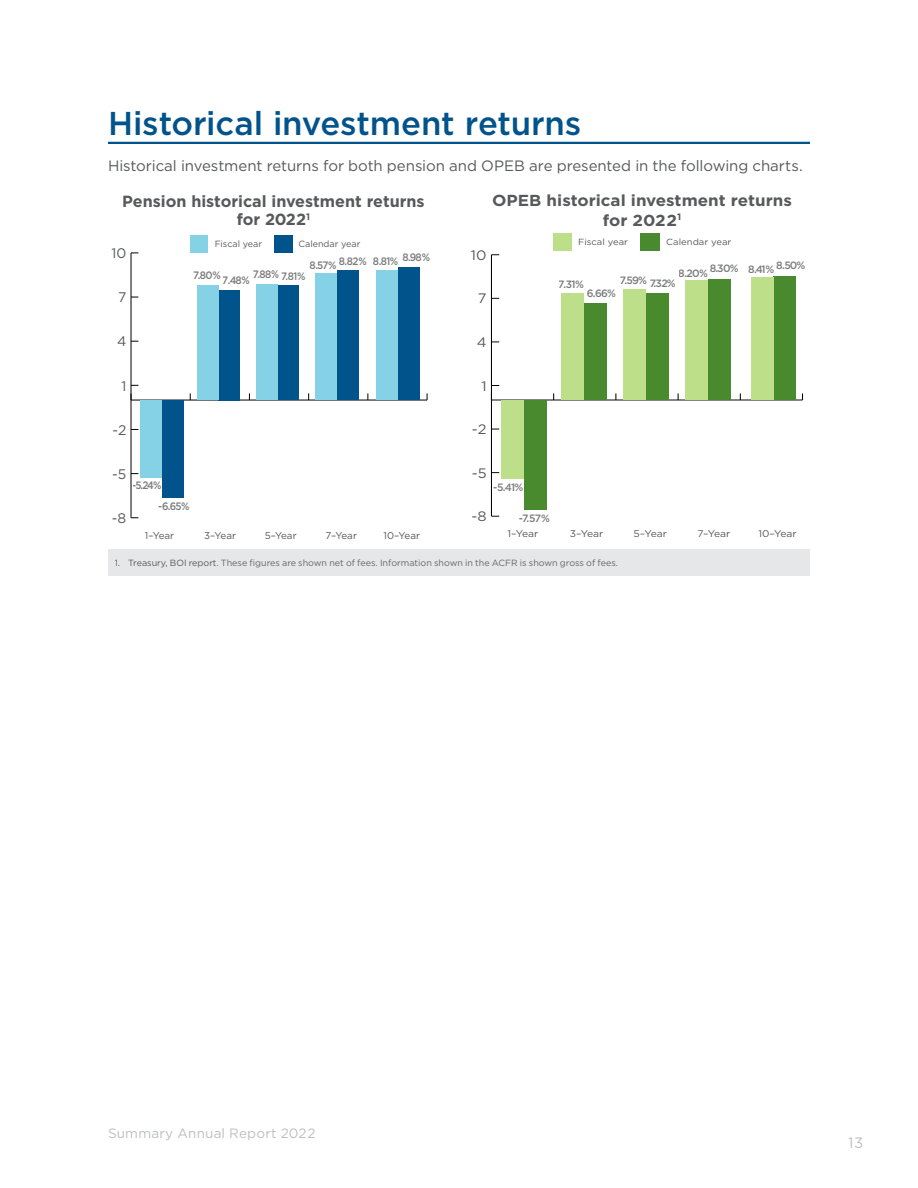
<style>
.page{position:relative;width:918px;height:1188px;background:#fff}
.page>*{position:absolute;margin:0;border:0;box-sizing:border-box;transform-origin:0 0}
.t1{font:500 33px "Gotham";letter-spacing:-.005em;color:#00538b}
.t2{font:700 16.2px/18px "Gotham";color:#58595b;text-align:center}
.t3{font:700 15.9px/19px "Gotham";color:#58595b;text-align:center;scale:1.06 1}
.t4{font:15px "Gotham";letter-spacing:-.005em;color:#58595b}
.t5{font:15px "Gotham";color:#919396}
.t6{font:13.95px "Gotham";color:#58595b}
.t7{font:13.65px "Gotham";color:#58595b;scale:1.06 1}
.t8{font:13.5px "Gotham";letter-spacing:.015em;color:#919396}
.t9{font:500 10.8px "Gotham";letter-spacing:-.075em;color:#58595b;scale:.92 1}
.t10{font:500 10.65px "Gotham";letter-spacing:-.075em;color:#58595b}
.t11{font:9.9px "Gotham";color:#58595b}
.t12{font:9.75px "Gotham";color:#58595b;scale:1.06 1}
.t13{font:9px "Gotham";color:#666}
.t14{font:9px "Gotham";color:#58595b}
.t15{font:8.85px "Gotham";color:#58595b;scale:1.06 1}
.s1{font-size:11.1px}
.s2{color:#58595b}
</style>
<div class="page">
<hr style="left:108px;top:142px;width:702px;height:2px;background:#00538b">
<div style="left:108px;top:549px;width:702px;height:27px;background:#e6e7e8"></div>
<hr style="left:491px;top:400px;width:312px;height:1px;background:#000">
<hr style="left:491px;top:255px;width:1px;height:261px;background:#000">
<div style="left:524px;top:400px;width:23px;height:110px;background:#488a2d"></div>
<div style="left:584px;top:303px;width:22px;height:97px;background:#488a2d"></div>
<div style="left:646px;top:294px;width:22px;height:106px;background:#488a2d"></div>
<div style="left:708px;top:279px;width:22px;height:121px;background:#488a2d"></div>
<div style="left:774px;top:277px;width:22px;height:123px;background:#488a2d"></div>
<div style="left:502px;top:400px;width:22px;height:79px;background:#bedf89"></div>
<div style="left:561px;top:294px;width:23px;height:106px;background:#bedf89"></div>
<div style="left:623px;top:290px;width:23px;height:110px;background:#bedf89"></div>
<div style="left:685px;top:281px;width:23px;height:119px;background:#bedf89"></div>
<div style="left:751px;top:278px;width:23px;height:122px;background:#bedf89"></div>
<div style="left:641px;top:233px;width:19px;height:18px;background:#488a2d"></div>
<div style="left:553px;top:233px;width:19px;height:18px;background:#bedf89"></div>
<hr style="left:131px;top:400px;width:296px;height:1px;background:#000">
<hr style="left:131px;top:253px;width:1px;height:265px;background:#000">
<div style="left:162px;top:400px;width:22px;height:98px;background:#00538b"></div>
<div style="left:219px;top:290px;width:21px;height:111px;background:#00538b"></div>
<div style="left:277px;top:285px;width:22px;height:115px;background:#00538b"></div>
<div style="left:337px;top:270px;width:21px;height:130px;background:#00538b"></div>
<div style="left:398px;top:268px;width:21px;height:132px;background:#00538b"></div>
<div style="left:141px;top:400px;width:21px;height:77px;background:#85d1e6"></div>
<div style="left:197px;top:285px;width:22px;height:115px;background:#85d1e6"></div>
<div style="left:256px;top:284px;width:21px;height:116px;background:#85d1e6"></div>
<div style="left:316px;top:274px;width:21px;height:126px;background:#85d1e6"></div>
<div style="left:377px;top:270px;width:21px;height:130px;background:#85d1e6"></div>
<div style="left:274px;top:235px;width:18px;height:18px;background:#00538b"></div>
<div style="left:190px;top:235px;width:18px;height:18px;background:#85d1e6"></div>
<h1 class="t1" style="left:108px;top:105px;width:475px">Historical investment returns</h1>
<h3 class="t4" style="left:108px;top:157px;width:696px">Historical investment returns for both pension and OPEB are presented in the following charts.</h3>
<h2 class="t2" style="left:122px;top:192px;width:304px">Pension historical investment returns for 2022<sup>1</sup></h2>
<p class="t14" style="left:215px;top:239px;width:49px">Fiscal year</p>
<p class="t14" style="left:299px;top:239px;width:63px">Calendar year</p>
<h3 class="t6" style="left:111px;top:245px;width:16px">10</h3>
<p class="t9" style="left:309px;top:255px;width:133px">8.57% 8.82% 8.81% 8.98%</p>
<p class="t9" style="left:252px;top:270px;width:59px">7.88<span class="s1">%</span> 7.81%</p>
<p class="t9" style="left:193px;top:269px;width:32px">7.80%</p>
<p class="t9" style="left:223px;top:274px;width:31px">7.48%</p>
<h3 class="t6" style="left:118px;top:290px;width:10px">7</h3>
<h3 class="t3" style="left:492px;top:191px;width:284px">OPEB historical investment returns for 2022<sup>1</sup></h3>
<p class="t15" style="left:578px;top:237px;width:49px">Fiscal year</p>
<p class="t15" style="left:666px;top:237px;width:63px">Calendar year</p>
<h3 class="t7" style="left:471px;top:247px;width:16px">10</h3>
<h3 class="t7" style="left:478px;top:291px;width:10px">7</h3>
<p class="t10" style="left:679px;top:265px;width:61px">8.20% 8.30%</p>
<p class="t10" style="left:619px;top:276px;width:58px">7.59% 7.32%</p>
<p class="t10" style="left:559px;top:278px;width:27px">7.31%</p>
<p class="t10" style="left:587px;top:288px;width:31px">6.66%</p>
<p class="t10" style="left:748px;top:261px;width:59px">8.41% 8.50%</p>
<h3 class="t6" style="left:117px;top:334px;width:11px">4</h3>
<h3 class="t7" style="left:477px;top:335px;width:11px">4</h3>
<h3 class="t6" style="left:121px;top:378px;width:6px">1</h3>
<h3 class="t7" style="left:481px;top:378px;width:6px">1</h3>
<h3 class="t6" style="left:112px;top:422px;width:15px">-2</h3>
<h3 class="t7" style="left:472px;top:422px;width:15px">-2</h3>
<h3 class="t6" style="left:112px;top:466px;width:16px">-5</h3>
<h3 class="t7" style="left:472px;top:465px;width:16px">-5</h3>
<p class="t9" style="left:133px;top:479px;width:33px">-5.24%</p>
<p class="t10" style="left:493px;top:481px;width:32px">-5.41%</p>
<h3 class="t6" style="left:112px;top:510px;width:16px">-8</h3>
<p class="t9" style="left:158px;top:500px;width:36px">-6.65%</p>
<h3 class="t7" style="left:471px;top:509px;width:16px">-8</h3>
<p class="t10" style="left:518px;top:512px;width:33px">-7.57%</p>
<p class="t11" style="left:145px;top:530px;width:31px">1–Year</p>
<p class="t11" style="left:204px;top:530px;width:33px">3–Year</p>
<p class="t11" style="left:265px;top:530px;width:33px">5–Year</p>
<p class="t11" style="left:325px;top:530px;width:33px">7–Year</p>
<p class="t11" style="left:384px;top:530px;width:38px">10–Year</p>
<p class="t12" style="left:508px;top:528px;width:31px">1–Year</p>
<p class="t12" style="left:570px;top:528px;width:33px">3–Year</p>
<p class="t12" style="left:633px;top:528px;width:33px">5–Year</p>
<p class="t12" style="left:697px;top:528px;width:33px">7–Year</p>
<p class="t12" style="left:758px;top:528px;width:38px">10–Year</p>
<p class="t13" style="left:115px;top:558px;width:505px"><span class="s2">1. Treasury, BOI report</span>. These figures are shown net of fees. Information shown in the ACFR is shown gross of fees.</p>
<h3 class="t8" style="left:108px;top:1126px;width:209px">Summary Annual Report 2022</h3>
<h3 class="t5" style="left:849px;top:1134px;width:16px">13</h3>
</div>
